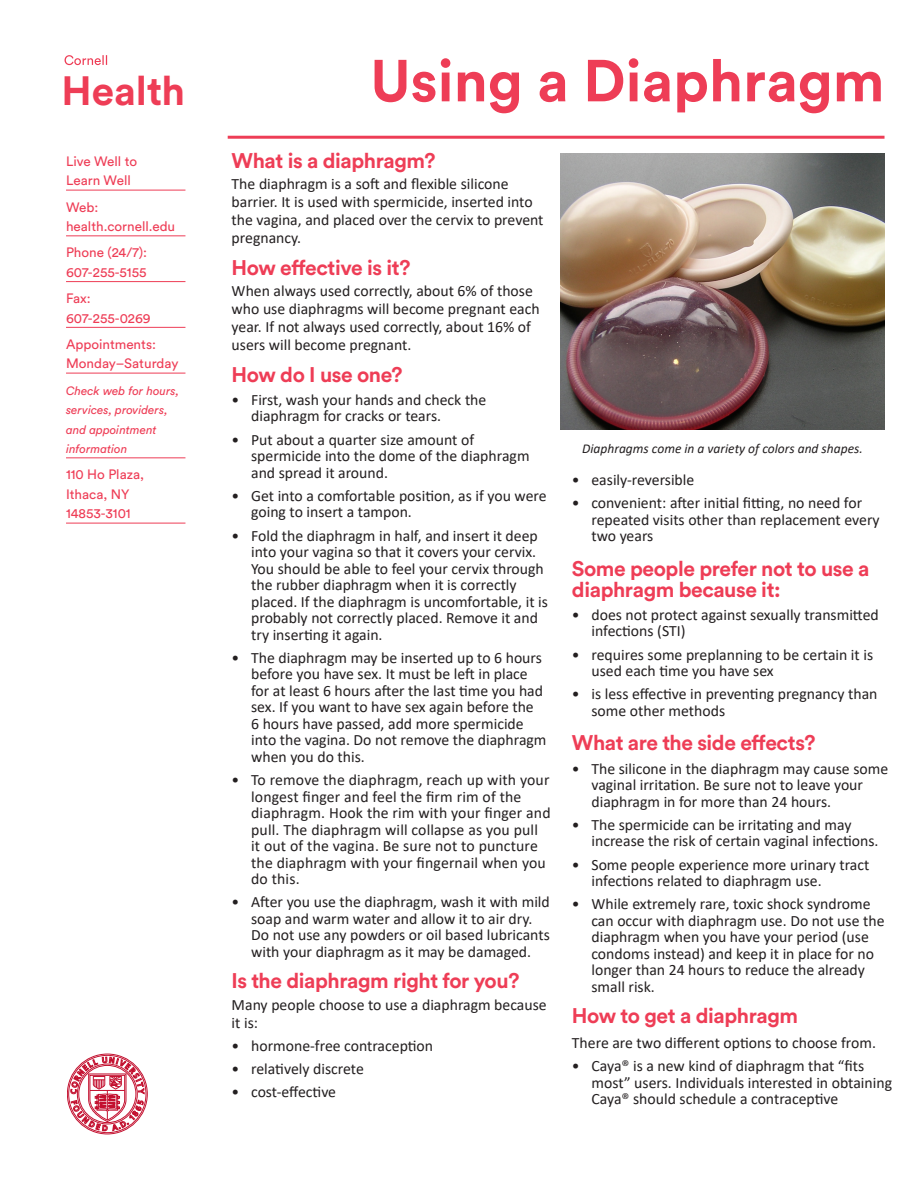
<style>
.page{position:relative;width:918px;height:1188px;background:#fff}
.page>*{position:absolute;margin:0;border:0;box-sizing:border-box;transform-origin:0 0}
.t1{font:700 58.5px "Circular Std";color:#ee3d56}
.t2{font:700 40.5px "Circular Std";color:#ee3d56}
.t3{font:700 21px/21px "Circular Std";letter-spacing:-.02em;color:#ee3d56}
.t4{font:15.75px/16.5px "Calibri";color:#231f20}
.t5{font:13.5px/19.5px "Circular Std";color:#ee3d56}
.t6{font:italic 13.5px "Calibri";color:#231f20}
.t7{font:italic 12px/19.5px "Circular Std";color:#ee3d56}
</style>
<div class="page">
<hr style="left:228px;top:136px;width:657px;height:3px;background:#ee3d56">
<img style="left:561px;top:153px;width:324px;height:277px">
<svg style="left:65px;top:55px;width:42px;height:10px"></svg>
<hr style="left:66px;top:190px;width:119px;height:1px;background:#ee3d56">
<hr style="left:66px;top:236px;width:119px;height:1px;background:#ee3d56">
<hr style="left:66px;top:281px;width:119px;height:1px;background:#ee3d56">
<hr style="left:66px;top:327px;width:119px;height:1px;background:#ee3d56">
<hr style="left:66px;top:373px;width:119px;height:1px;background:#ee3d56">
<hr style="left:66px;top:458px;width:119px;height:1px;background:#ee3d56">
<hr style="left:66px;top:523px;width:119px;height:1px;background:#ee3d56">
<img style="left:67px;top:1053px;width:81px;height:82px">
<p class="t2" style="left:62px;top:65px;width:125px">Health</p>
<p class="t5" style="left:66px;top:151px;width:73px">Live Well to<br>Learn Well</p>
<p class="t5" style="left:66px;top:197px;width:111px">Web: health.cornell.edu</p>
<p class="t5" style="left:66px;top:243px;width:83px">Phone (24/7):<br>607-255-5155</p>
<p class="t5" style="left:66px;top:289px;width:86px">Fax:<br>607-255-0269</p>
<p class="t5" style="left:66px;top:334px;width:114px">Appointments:<br>Monday–Saturday</p>
<p class="t7" style="left:66px;top:381px;width:115px">Check web for hours, services, providers, and appointment information</p>
<p class="t5" style="left:66px;top:465px;width:80px">110 Ho Plaza,<br>Ithaca, NY<br>14853-3101</p>
<h1 class="t1" style="left:370px;top:43px;width:516px">Using a Diaphragm</h1>
<h2 class="t3" style="left:232px;top:150px;width:205px">What is a diaphragm?</h2>
<p class="t4" style="left:232px;top:175px;width:313px;line-height:18px">The diaphragm is a soft and flexible silicone barrier. It is used with spermicide, inserted into the vagina, and placed over the cervix to prevent pregnancy.</p>
<h2 class="t3" style="left:232px;top:257px;width:181px">How effective is it?</h2>
<p class="t4" style="left:232px;top:282px;width:310px;line-height:18px">When always used correctly, about 6% of those who use diaphragms will become pregnant each year. If not always used correctly, about 16% of users will become pregnant.</p>
<h2 class="t3" style="left:232px;top:363px;width:172px">How do I use one?</h2>
<p class="t4" style="left:251px;top:391px;width:237px;text-indent:-20px">• First, wash your hands and check the diaphragm for cracks or tears.</p>
<p class="t4" style="left:251px;top:431px;width:280px;text-indent:-20px">• Put about a quarter size amount of spermicide into the dome of the diaphragm and spread it around.</p>
<p class="t4" style="left:251px;top:487px;width:297px;text-indent:-20px">• Get into a comfortable position, as if you were going to insert a tampon.</p>
<p class="t4" style="left:251px;top:527px;width:298px;text-indent:-20px">• Fold the diaphragm in half, and insert it deep into your vagina so that it covers your cervix.<br>You should be able to feel your cervix through the rubber diaphragm when it is correctly placed. If the diaphragm is uncomfortable, it is probably not correctly placed. Remove it and try inserting it again.</p>
<p class="t4" style="left:251px;top:649px;width:297px;text-indent:-20px">• The diaphragm may be inserted up to 6 hours before you have sex. It must be left in place for at least 6 hours after the last time you had sex. If you want to have sex again before the<br>6 hours have passed, add more spermicide into the vagina. Do not remove the diaphragm when you do this.</p>
<p class="t4" style="left:251px;top:771px;width:301px;text-indent:-20px">• To remove the diaphragm, reach up with your longest finger and feel the firm rim of the diaphragm. Hook the rim with your finger and pull. The diaphragm will collapse as you pull it out of the vagina. Be sure not to puncture the diaphragm with your fingernail when you do this.</p>
<p class="t4" style="left:251px;top:894px;width:300px;text-indent:-20px">• After you use the diaphragm, wash it with mild soap and warm water and allow it to air dry.<br>Do not use any powders or oil based lubricants with your diaphragm as it may be damaged.</p>
<h2 class="t3" style="left:232px;top:970px;width:289px">Is the diaphragm right for you?</h2>
<p class="t4" style="left:232px;top:995px;width:317px;line-height:18px">Many people choose to use a diaphragm because it is:</p>
<p class="t4" style="left:232px;top:1037px;width:203px">• hormone-free contraception</p>
<p class="t4" style="left:232px;top:1060px;width:134px">• relatively discrete</p>
<p class="t4" style="left:232px;top:1084px;width:106px">• cost-effective</p>
<p class="t6" style="left:582px;top:440px;width:282px">Diaphragms come in a variety of colors and shapes.</p>
<p class="t4" style="left:572px;top:471px;width:124px">• easily-reversible</p>
<p class="t4" style="left:591px;top:494px;width:290px;text-indent:-20px">• convenient: after initial fitting, no need for repeated visits other than replacement every two years</p>
<h2 class="t3" style="left:572px;top:557px;width:299px">Some people prefer not to use a diaphragm because it:</h2>
<p class="t4" style="left:591px;top:606px;width:289px;text-indent:-20px">• does not protect against sexually transmitted infections (STI)</p>
<p class="t4" style="left:591px;top:646px;width:283px;text-indent:-20px">• requires some preplanning to be certain it is used each time you have sex</p>
<p class="t4" style="left:591px;top:685px;width:288px;text-indent:-20px">• is less effective in preventing pregnancy than some other methods</p>
<h2 class="t3" style="left:572px;top:732px;width:245px">What are the side effects?</h2>
<p class="t4" style="left:591px;top:760px;width:298px;text-indent:-20px">• The silicone in the diaphragm may cause some vaginal irritation. Be sure not to leave your diaphragm in for more than 24 hours.</p>
<p class="t4" style="left:591px;top:816px;width:289px;text-indent:-20px">• The spermicide can be irritating and may increase the risk of certain vaginal infections.</p>
<p class="t4" style="left:591px;top:856px;width:279px;text-indent:-20px">• Some people experience more urinary tract infections related to diaphragm use.</p>
<p class="t4" style="left:591px;top:895px;width:295px;text-indent:-20px">• While extremely rare, toxic shock syndrome can occur with diaphragm use. Do not use the diaphragm when you have your period (use condoms instead) and keep it in place for no longer than 24 hours to reduce the already small risk.</p>
<h2 class="t3" style="left:572px;top:1005px;width:228px">How to get a diaphragm</h2>
<p class="t4" style="left:572px;top:1034px;width:306px">There are two different options to choose from.</p>
<p class="t4" style="left:591px;top:1057px;width:302px;text-indent:-20px">• Caya® is a new kind of diaphragm that “fits most” users. Individuals interested in obtaining<br>Caya® should schedule a contraceptive</p>
</div>
